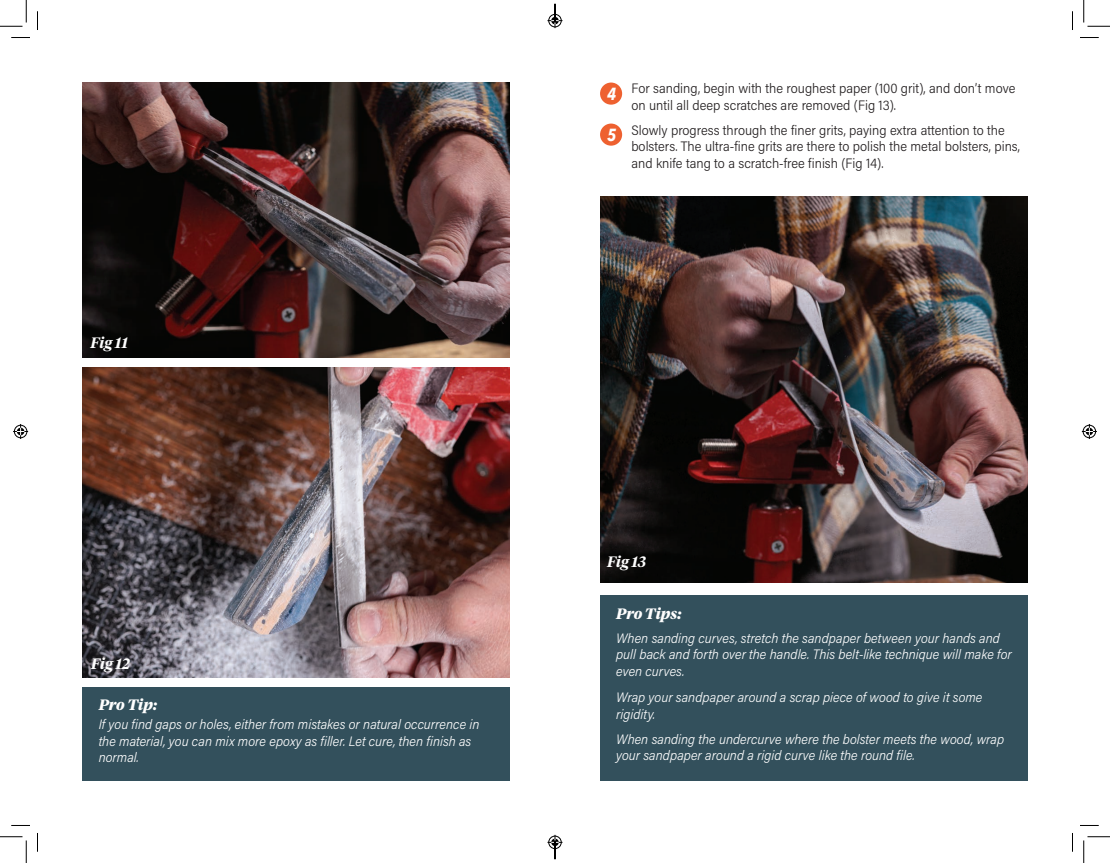
<style>
.page{position:relative;width:1110px;height:863px;background:#fff}
.page>*{position:absolute;margin:0;border:0;box-sizing:border-box;transform-origin:0 0}
.t1{font:italic 700 17.5px "Avenir Next Condensed";color:#fff}
.t2{font:italic 700 15px "Tiempos Headline";color:#fff}
.t3{font:italic 600 15px "Tiempos Headline";color:#fff}
.t4{font:italic 300 13.75px/16.5px "Acumin Pro Semi Cond";color:#fff}
.t5{font:300 13.75px/16.5px "Acumin Pro Semi Cond";color:#231f20}
</style>
<div class="page">
<div style="left:600px;top:82px;width:22px;height:23px;background:#ee6130;border-radius:50%"></div>
<div style="left:600px;top:595px;width:428px;height:185px;background:#33505c"></div>
<div style="left:600px;top:123px;width:22px;height:23px;background:#ee6130;border-radius:50%"></div>
<img style="left:600px;top:196px;width:428px;height:387px">
<img style="left:82px;top:367px;width:428px;height:310px">
<img style="left:82px;top:82px;width:428px;height:275px">
<div style="left:82px;top:686px;width:428px;height:94px;background:#33505c"></div>
<svg style="left:11px;top:37px;width:19px;height:1px"></svg>
<svg style="left:1080px;top:37px;width:19px;height:1px"></svg>
<svg style="left:11px;top:825px;width:19px;height:1px"></svg>
<svg style="left:1080px;top:825px;width:19px;height:1px"></svg>
<svg style="left:37px;top:11px;width:1px;height:19px"></svg>
<svg style="left:37px;top:833px;width:1px;height:18px"></svg>
<svg style="left:1072px;top:11px;width:1px;height:19px"></svg>
<svg style="left:1072px;top:833px;width:1px;height:18px"></svg>
<svg style="left:0;top:0;width:27px;height:27px"></svg>
<svg style="left:0;top:836px;width:27px;height:26px"></svg>
<svg style="left:1084px;top:0;width:26px;height:27px"></svg>
<svg style="left:1084px;top:836px;width:26px;height:26px"></svg>
<svg style="left:13px;top:424px;width:15px;height:15px"></svg>
<svg style="left:1082px;top:424px;width:15px;height:15px"></svg>
<svg style="left:548px;top:4px;width:14px;height:24px"></svg>
<svg style="left:548px;top:834px;width:14px;height:25px"></svg>
<p class="t3" style="left:91px;top:332px;width:39px">Fig 11</p>
<p class="t3" style="left:91px;top:653px;width:41px">Fig 12</p>
<p class="t2" style="left:99px;top:694px;width:60px">Pro Tip:</p>
<p class="t4" style="left:99px;top:715px;width:382px">If you find gaps or holes, either from mistakes or natural occurrence in the material, you can mix more epoxy as filler. Let cure, then finish as normal.</p>
<p class="t1" style="left:607px;top:83px;width:11px">4</p>
<p class="t5" style="left:631px;top:80px;width:386px">For sanding, begin with the roughest paper (100 grit), and don’t move on until all deep scratches are removed (Fig 13).</p>
<p class="t1" style="left:607px;top:124px;width:11px">5</p>
<p class="t5" style="left:631px;top:121px;width:390px">Slowly progress through the finer grits, paying extra attention to the bolsters. The ultra-fine grits are there to polish the metal bolsters, pins, and knife tang to a scratch-free finish (Fig 14).</p>
<p class="t3" style="left:607px;top:551px;width:40px">Fig 13</p>
<p class="t2" style="left:616px;top:603px;width:67px">Pro Tips:</p>
<p class="t4" style="left:616px;top:629px;width:397px">When sanding curves, stretch the sandpaper between your hands and pull back and forth over the handle. This belt-like technique will make for even curves.</p>
<p class="t4" style="left:616px;top:688px;width:368px">Wrap your sandpaper around a scrap piece of wood to give it some rigidity.</p>
<p class="t4" style="left:616px;top:730px;width:390px">When sanding the undercurve where the bolster meets the wood, wrap your sandpaper around a rigid curve like the round file.</p>
</div>
